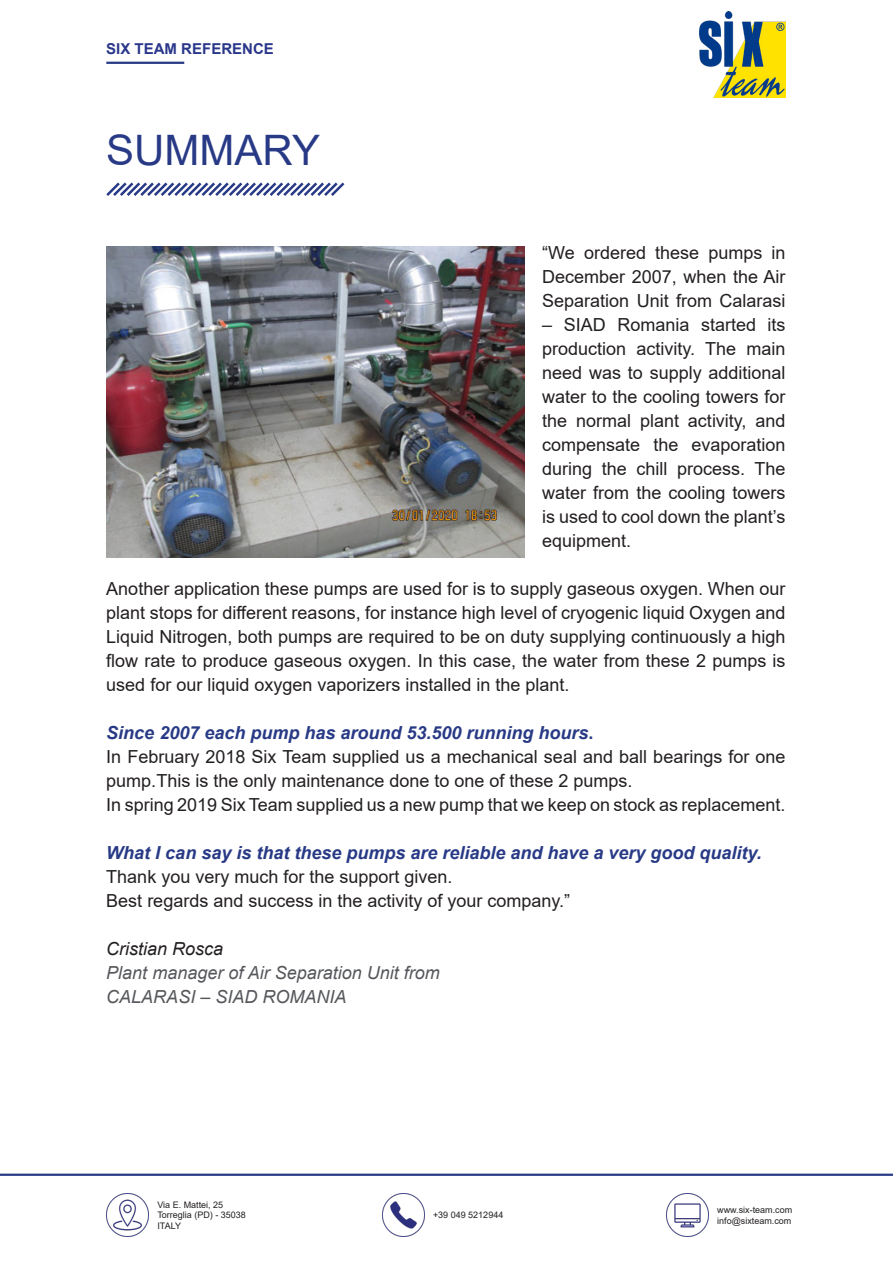
<style>
.page{position:relative;width:893px;height:1263px;background:#fff}
.page>*{position:absolute;margin:0;border:0;box-sizing:border-box;transform-origin:0 0}
.Didascalia_figura{font:42px "Arial";color:#283a86}
.Didascalia_figura-2{font:18px/24px "Arial";color:#231f20;text-align:justify}
.Didascalia_figura-3{font:italic 700 18px "Arial";color:#283a86}
.Didascalia_figura-4{font:italic 18px "Arial";color:#56585c}
.Didascalia_figura-5{font:italic 18px "Arial";color:#231f20}
.t1{font:700 15px "Arial";color:#2a378a}
.t2{font:9px/10.8px "Arial";color:#231f20}
.s1{font-style:normal}
</style>
<div class="page">
<img style="left:106px;top:1194px;width:43px;height:42px">
<img style="left:382px;top:1194px;width:42px;height:42px">
<img style="left:666px;top:1194px;width:43px;height:42px">
<img style="left:699px;top:12px;width:87px;height:86px">
<hr style="left:0;top:1173px;width:893px;height:3px;background:#283a86">
<hr style="left:106px;top:62px;width:78px;height:2px;background:#283a86">
<img style="left:107px;top:247px;width:418px;height:311px">
<svg style="left:106px;top:182px;width:239px;height:14px"></svg>
<p class="t1" style="left:106px;top:39px;width:169px">SIX TEAM REFERENCE</p>
<p class="Didascalia_figura" style="left:106px;top:121px;width:215px">SUMMARY</p>
<p class="Didascalia_figura-2" style="left:542px;top:241px;width:245px">“We ordered these pumps in December 2007, when the Air Separation Unit from Calarasi</p>
<p class="Didascalia_figura-2" style="left:542px;top:313px;width:245px">– SIAD Romania started its production activity. The main need was to supply additional water to the cooling towers for the normal plant activity, and compensate the evaporation during the chill process. The water from the cooling towers is used to cool down the plant’s equipment.</p>
<p class="Didascalia_figura-2" style="left:106px;top:577px;width:681px">Another application these pumps are used for is to supply gaseous oxygen. When our plant stops for different reasons, for instance high level of cryogenic liquid Oxygen and Liquid Nitrogen, both pumps are required to be on duty supplying continuously a high flow rate to produce gaseous oxygen. In this case, the water from these 2 pumps is used for our liquid oxygen vaporizers installed in the plant.</p>
<p class="Didascalia_figura-3" style="left:106px;top:721px;width:489px">Since 2007 each pump has around 53.500 running hours<span class="s1">.</span></p>
<p class="Didascalia_figura-2" style="left:106px;top:745px;width:681px">In February 2018 Six Team supplied us a mechanical seal and ball bearings for one pump.This is the only maintenance done to one of these 2 pumps.</p>
<p class="Didascalia_figura-2" style="left:106px;top:793px;width:681px">In spring 2019 Six Team supplied us a new pump that we keep on stock as replacement.</p>
<p class="Didascalia_figura-3" style="left:106px;top:841px;width:657px">What I can say is that these pumps are reliable and have a very good quality.</p>
<p class="Didascalia_figura-2" style="left:106px;top:865px;width:348px">Thank you very much for the support given.</p>
<p class="Didascalia_figura-2" style="left:106px;top:889px;width:465px">Best regards and success in the activity of your company.”</p>
<p class="Didascalia_figura-5" style="left:106px;top:937px;width:119px">Cristian Rosca</p>
<p class="Didascalia_figura-4" style="left:106px;top:961px;width:335px">Plant manager of Air Separation Unit from</p>
<p class="Didascalia_figura-4" style="left:106px;top:985px;width:242px">CALARASI – SIAD ROMANIA</p>
<p class="t2" style="left:157px;top:1199px;width:90px">Via E. Mattei, 25<br>Torreglia (PD) - 35038<br>ITALY</p>
<p class="t2" style="left:717px;top:1204px;width:77px">www.six-team.com info@sixteam.com</p>
<p class="t2" style="left:433px;top:1210px;width:72px">+39 049 5212944</p>
</div>
